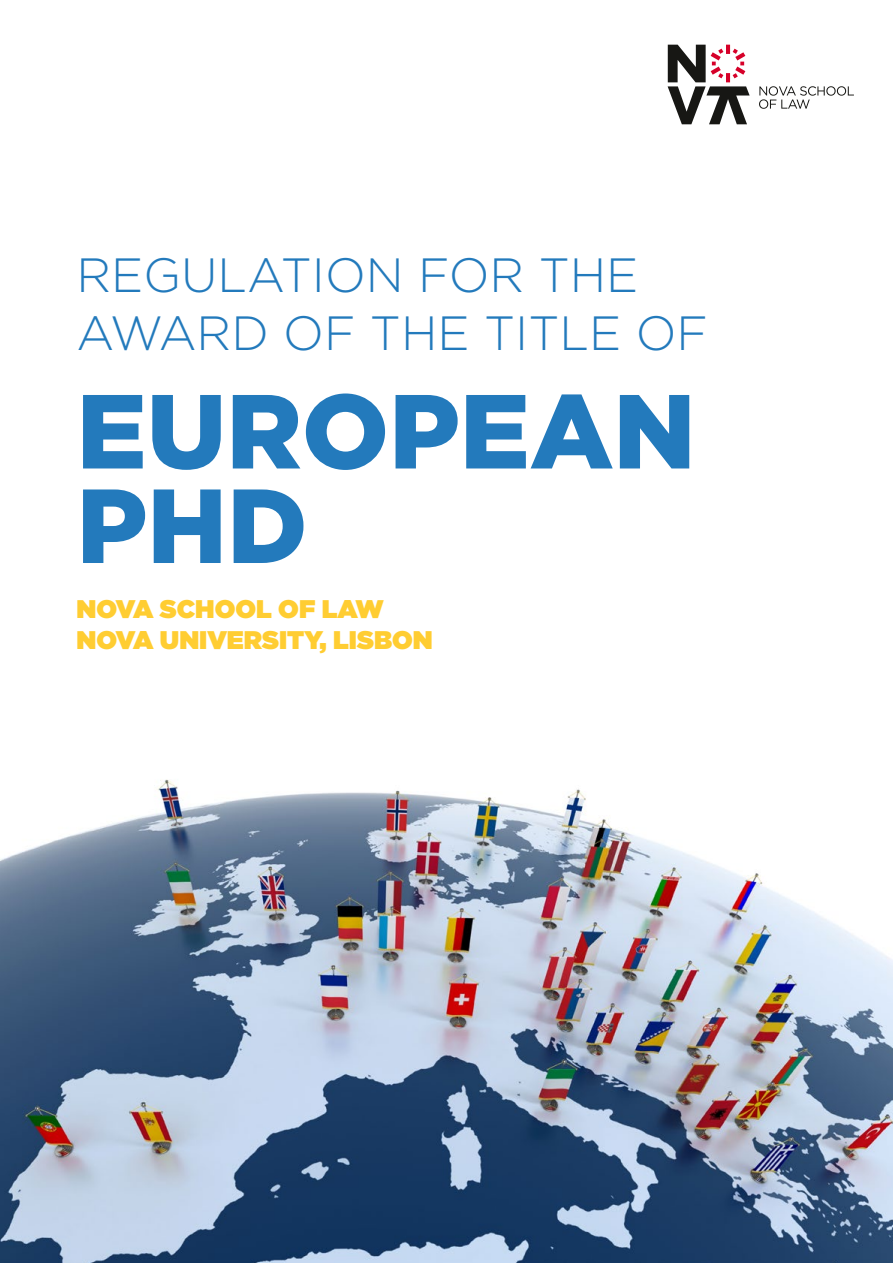
<style>
.page{position:relative;width:893px;height:1263px;background:#fff}
.page>*{position:absolute;margin:0;border:0;box-sizing:border-box;transform-origin:0 0}
.t1{font:900 105px/94.5px "Gotham";color:#237abc}
.t2{font:300 48px/57.6px "Gotham";color:#237abc}
.t3{font:900 25.5px/30.6px "Gotham";color:#ffcd32}
</style>
<div class="page">
<img style="left:0;top:779px;width:893px;height:484px">
<svg style="left:759px;top:86px;width:95px;height:23px"></svg>
<svg style="left:668px;top:45px;width:82px;height:79px"></svg>
<h2 class="t2" style="left:77px;top:245px;width:633px">REGULATION FOR THE<br>AWARD OF THE TITLE OF</h2>
<h1 class="t1" style="left:77px;top:383px;width:621px">EUROPEAN<br>PHD</h1>
<p class="t3" style="left:77px;top:594px;width:358px">NOVA SCHOOL OF LAW<br>NOVA UNIVERSITY, LISBON</p>
</div>
